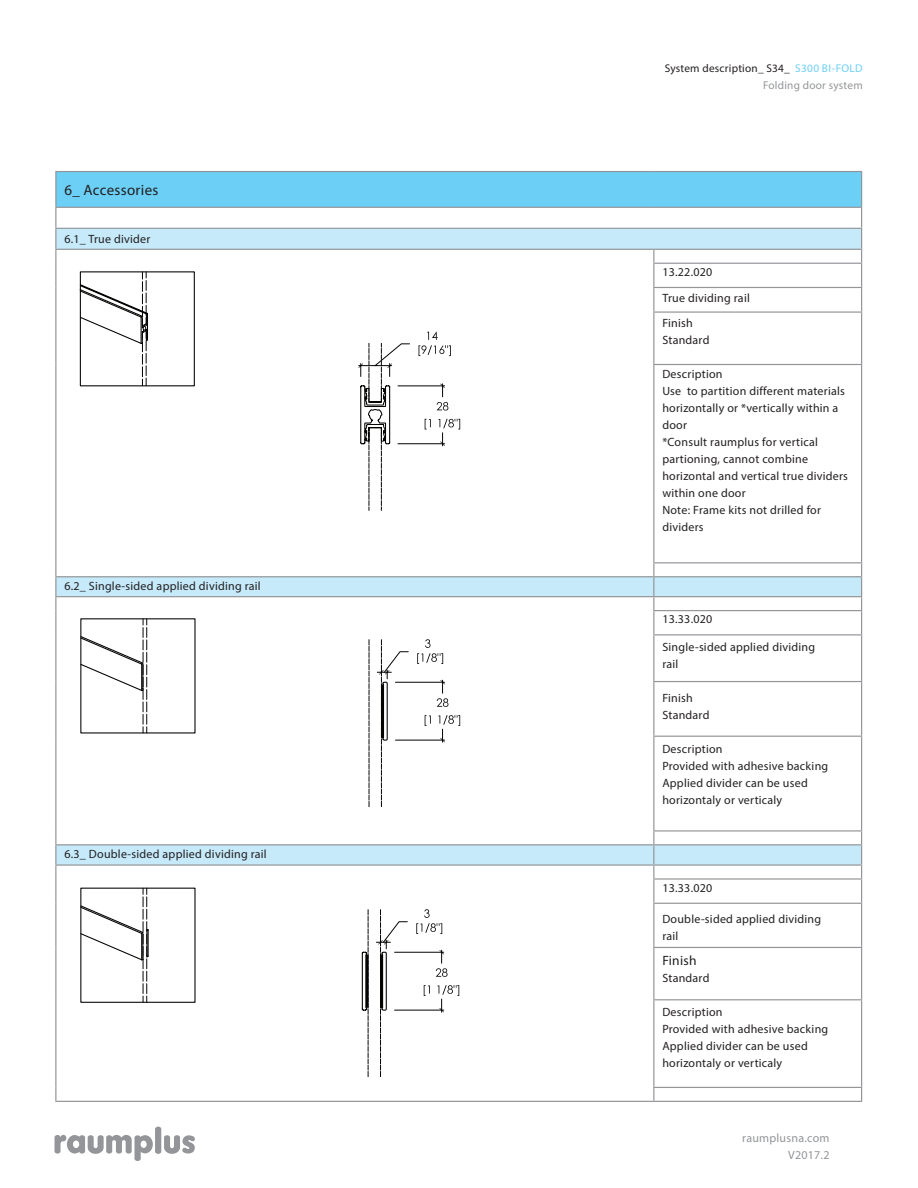
<style>
.page{position:relative;width:918px;height:1188px;background:#fff}
.page>*{position:absolute;margin:0;border:0;box-sizing:border-box;transform-origin:0 0}
.t1{font:15px "Myriad Pro";letter-spacing:.02em;color:#231f20}
.t2{font:13.5px "Myriad Pro";letter-spacing:.02em;color:#231f20}
.t3{font:12px/17px "Myriad Pro";letter-spacing:.02em;color:#231f20}
.t4{font:12px/17px "Myriad Pro";letter-spacing:.02em;color:#939598;text-align:right}
.t5{font:11.25px/17px "Myriad Pro";letter-spacing:.02em;color:#231f20;text-align:right}
.s1{color:#6bcff6}
.s2{color:#939598}
</style>
<div class="page">
<svg style="left:55px;top:1127px;width:140px;height:34px"></svg>
<div style="left:56px;top:172px;width:806px;height:35px;background:#6bcff6"></div>
<svg style="left:56px;top:229px;width:805px;height:635px"></svg>
<hr style="left:653px;top:263px;width:209px;height:1px;background:#939598">
<hr style="left:653px;top:287px;width:209px;height:1px;background:#939598">
<hr style="left:653px;top:311px;width:209px;height:2px;background:#939598">
<hr style="left:653px;top:364px;width:209px;height:1px;background:#939598">
<hr style="left:653px;top:562px;width:209px;height:1px;background:#939598">
<hr style="left:861px;top:313px;width:1px;height:51px;background:#939598">
<hr style="left:861px;top:365px;width:1px;height:197px;background:#939598">
<hr style="left:55px;top:172px;width:1px;height:35px;background:#939598">
<hr style="left:861px;top:172px;width:1px;height:35px;background:#939598">
<hr style="left:654px;top:249px;width:208px;height:1px;background:#939598">
<svg style="left:861px;top:208px;width:1px;height:103px"></svg>
<hr style="left:654px;top:576px;width:208px;height:1px;background:#939598">
<hr style="left:654px;top:596px;width:208px;height:1px;background:#939598">
<hr style="left:653px;top:610px;width:209px;height:1px;background:#939598">
<svg style="left:861px;top:563px;width:1px;height:71px"></svg>
<hr style="left:653px;top:634px;width:209px;height:1px;background:#939598">
<hr style="left:861px;top:635px;width:1px;height:46px;background:#939598">
<hr style="left:653px;top:681px;width:209px;height:1px;background:#939598">
<hr style="left:861px;top:682px;width:1px;height:54px;background:#939598">
<hr style="left:654px;top:844px;width:208px;height:1px;background:#939598">
<hr style="left:654px;top:864px;width:208px;height:2px;background:#939598">
<hr style="left:861px;top:904px;width:1px;height:43px;background:#939598">
<hr style="left:653px;top:947px;width:209px;height:1px;background:#939598">
<hr style="left:861px;top:948px;width:1px;height:51px;background:#939598">
<svg style="left:861px;top:1088px;width:1px;height:13px"></svg>
<hr style="left:654px;top:1101px;width:208px;height:1px;background:#939598">
<hr style="left:55px;top:171px;width:599px;height:1px;background:#939598">
<hr style="left:654px;top:171px;width:208px;height:1px;background:#939598">
<hr style="left:55px;top:207px;width:599px;height:1px;background:#939598">
<hr style="left:654px;top:207px;width:208px;height:1px;background:#939598">
<hr style="left:55px;top:228px;width:599px;height:1px;background:#939598">
<hr style="left:654px;top:228px;width:208px;height:1px;background:#939598">
<hr style="left:55px;top:249px;width:599px;height:1px;background:#939598">
<svg style="left:55px;top:208px;width:1px;height:104px"></svg>
<hr style="left:55px;top:312px;width:1px;height:52px;background:#939598">
<hr style="left:55px;top:364px;width:1px;height:199px;background:#939598">
<hr style="left:55px;top:576px;width:599px;height:1px;background:#939598">
<hr style="left:55px;top:596px;width:599px;height:1px;background:#939598">
<svg style="left:55px;top:563px;width:1px;height:72px"></svg>
<svg style="left:653px;top:563px;width:1px;height:71px"></svg>
<hr style="left:55px;top:635px;width:1px;height:47px;background:#939598">
<hr style="left:653px;top:635px;width:1px;height:46px;background:#939598">
<hr style="left:55px;top:682px;width:1px;height:54px;background:#939598">
<hr style="left:653px;top:682px;width:1px;height:54px;background:#939598">
<hr style="left:55px;top:736px;width:1px;height:95px;background:#939598">
<hr style="left:55px;top:844px;width:599px;height:1px;background:#939598">
<hr style="left:55px;top:864px;width:599px;height:2px;background:#939598">
<svg style="left:55px;top:831px;width:1px;height:72px"></svg>
<hr style="left:55px;top:903px;width:1px;height:44px;background:#939598">
<hr style="left:653px;top:904px;width:1px;height:43px;background:#939598">
<hr style="left:55px;top:947px;width:1px;height:53px;background:#939598">
<hr style="left:653px;top:948px;width:1px;height:51px;background:#939598">
<hr style="left:55px;top:1000px;width:1px;height:87px;background:#939598">
<svg style="left:55px;top:1087px;width:1px;height:14px"></svg>
<svg style="left:653px;top:1088px;width:1px;height:13px"></svg>
<hr style="left:55px;top:1101px;width:599px;height:1px;background:#939598">
<svg style="left:653px;top:250px;width:1px;height:61px"></svg>
<hr style="left:653px;top:313px;width:1px;height:51px;background:#939598">
<hr style="left:653px;top:365px;width:1px;height:197px;background:#939598">
<hr style="left:653px;top:736px;width:209px;height:1px;background:#939598">
<hr style="left:653px;top:737px;width:1px;height:93px;background:#939598">
<hr style="left:861px;top:737px;width:1px;height:93px;background:#939598">
<hr style="left:653px;top:830px;width:209px;height:2px;background:#939598">
<hr style="left:653px;top:878px;width:209px;height:2px;background:#939598">
<svg style="left:653px;top:832px;width:1px;height:71px"></svg>
<svg style="left:861px;top:832px;width:1px;height:71px"></svg>
<hr style="left:653px;top:903px;width:209px;height:1px;background:#939598">
<hr style="left:653px;top:999px;width:209px;height:1px;background:#939598">
<hr style="left:653px;top:1000px;width:1px;height:87px;background:#939598">
<hr style="left:861px;top:1000px;width:1px;height:87px;background:#939598">
<hr style="left:653px;top:1087px;width:209px;height:1px;background:#939598">
<svg style="left:80px;top:271px;width:115px;height:115px"></svg>
<svg style="left:80px;top:618px;width:116px;height:116px"></svg>
<svg style="left:80px;top:888px;width:116px;height:115px"></svg>
<hr style="left:395px;top:682px;width:50px;height:1px;background:#040503">
<hr style="left:395px;top:740px;width:50px;height:1px;background:#040503">
<svg style="left:437px;top:680px;width:12px;height:27px"></svg>
<svg style="left:425px;top:715px;width:6px;height:11px"></svg>
<svg style="left:438px;top:715px;width:22px;height:27px"></svg>
<svg style="left:417px;top:639px;width:26px;height:25px"></svg>
<svg style="left:369px;top:640px;width:1px;height:167px"></svg>
<svg style="left:377px;top:640px;width:31px;height:167px"></svg>
<hr style="left:395px;top:952px;width:49px;height:1px;background:#040503">
<hr style="left:395px;top:1010px;width:49px;height:1px;background:#040503">
<svg style="left:436px;top:950px;width:12px;height:27px"></svg>
<svg style="left:424px;top:985px;width:6px;height:11px"></svg>
<svg style="left:437px;top:985px;width:22px;height:27px"></svg>
<svg style="left:416px;top:909px;width:26px;height:25px"></svg>
<svg style="left:362px;top:910px;width:45px;height:167px"></svg>
<svg style="left:419px;top:331px;width:32px;height:25px"></svg>
<hr style="left:398px;top:386px;width:47px;height:1px;background:#040503">
<hr style="left:398px;top:443px;width:47px;height:1px;background:#040503">
<svg style="left:437px;top:384px;width:12px;height:27px"></svg>
<svg style="left:425px;top:419px;width:6px;height:11px"></svg>
<svg style="left:438px;top:419px;width:22px;height:27px"></svg>
<svg style="left:358px;top:343px;width:52px;height:167px"></svg>
<p class="t1" style="left:64px;top:181px;width:96px">6_ Accessories</p>
<p class="t3" style="left:64px;top:231px;width:88px">6.1_ True divider</p>
<p class="t3" style="left:64px;top:577px;width:198px">6.2_ Single-sided applied dividing rail</p>
<p class="t3" style="left:64px;top:845px;width:204px">6.3_ Double-sided applied dividing rail</p>
<p class="t5" style="left:665px;top:60px;width:199px">System description_ S34_ <span class="s1">S300 BI-FOLD<br></span><span class="s2">Folding door system</span></p>
<p class="t3" style="left:662px;top:259px;width:89px;line-height:25.5px">13.22.020<br>True dividing rail<br>Finish</p>
<p class="t3" style="left:662px;top:332px;width:49px">Standard</p>
<p class="t3" style="left:662px;top:366px;width:187px">Description<br>Use to partition different materials horizontally or *vertically within a door<br>*Consult raumplus for vertical partioning, cannot combine horizontal and vertical true dividers within one door<br>Note: Frame kits not drilled for dividers</p>
<p class="t3" style="left:662px;top:611px;width:51px">13.33.020</p>
<p class="t3" style="left:662px;top:638px;width:154px">Single-sided applied dividing rail</p>
<p class="t3" style="left:662px;top:689px;width:49px">Finish<br>Standard</p>
<p class="t3" style="left:662px;top:740px;width:167px">Description<br>Provided with adhesive backing<br>Applied divider can be used horizontaly or verticaly</p>
<p class="t3" style="left:662px;top:879px;width:51px">13.33.020</p>
<p class="t3" style="left:662px;top:910px;width:160px">Double-sided applied dividing rail</p>
<p class="t2" style="left:662px;top:952px;width:36px">Finish</p>
<p class="t3" style="left:662px;top:970px;width:49px">Standard</p>
<p class="t3" style="left:662px;top:1004px;width:167px">Description<br>Provided with adhesive backing<br>Applied divider can be used horizontaly or verticaly</p>
<p class="t4" style="left:742px;top:1129px;width:89px">raumplusna.com<br>V2017.2</p>
</div>
